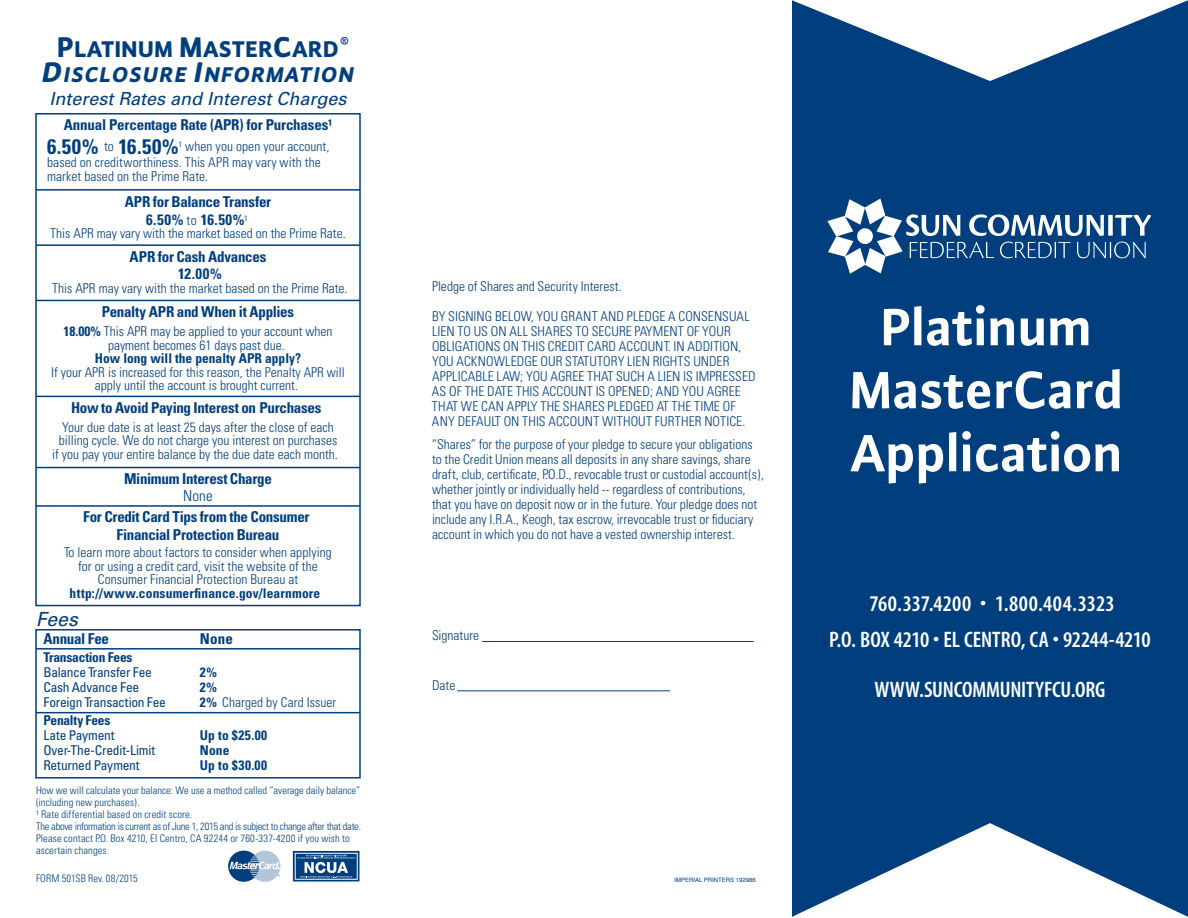
<style>
.page{position:relative;width:1188px;height:918px;background:#fff}
.page>*{position:absolute;margin:0;border:0;box-sizing:border-box;transform-origin:0 0}
.t1{font:700 55.5px/63px "Plus Sans Pro";color:#fff;text-align:center}
.t2{font:800 24px "Plus Sans Pro";letter-spacing:.02em;color:#003e7e}
.t3{font:600 condensed 22.5px/36px "Myriad Pro";letter-spacing:-.005em;color:#fff;text-align:center}
.t4{font:italic 800 22.5px "Plus Sans Pro";letter-spacing:.055em;color:#003e7e}
.t5{font:italic 19.5px "Univers";color:#003e7e}
.t6{font:italic 18px "Univers";color:#003e7e}
.t7{font:700 condensed 15px/18px "Univers";letter-spacing:-.015em;color:#003e7e;text-align:center}
.t8{font:300 condensed 15px "Univers";color:#003e7e}
.t9{font:300 condensed 13.5px/15px "Univers";color:#003e7e}
.t10{font:700 condensed 13.5px/15px "Univers";color:#003e7e}
.t11{font:condensed 13.5px/15px "Univers";letter-spacing:-.02em;color:#003e7e}
.t12{font:700 condensed 13.5px "Univers";letter-spacing:-.02em;color:#003e7e}
.t13{font:300 condensed 10.5px/12px "Univers";color:#003e7e}
.t14{font:6px "Helvetica";color:#003e7e}
.s1{font-size:30px}
.s2{font-weight:700;font-size:21px}
.s3{font-weight:300;font-size:13.5px}
.s4{font-weight:700}
</style>
<div class="page">
<div style="left:792px;top:0;width:396px;height:918px;background:#003e7e"></div>
<div style="left:228px;top:851px;width:31px;height:31px;background:#003e7e;border-radius:50%"></div>
<div style="left:249px;top:851px;width:31px;height:31px;background:#b3c5d8;border-radius:50%"></div>
<svg style="left:230px;top:855px;width:49px;height:23px"></svg>
<svg style="left:292px;top:850px;width:68px;height:32px"></svg>
<svg style="left:295px;top:853px;width:63px;height:27px"></svg>
<svg style="left:297px;top:855px;width:59px;height:23px"></svg>
<div style="left:35px;top:629px;width:326px;height:150px;border:2px solid #003e7e"></div>
<hr style="left:36px;top:648px;width:324px;height:2px;background:#003e7e">
<hr style="left:36px;top:712px;width:324px;height:1px;background:#003e7e">
<hr style="left:36px;top:189px;width:324px;height:2px;background:#003e7e">
<hr style="left:36px;top:244px;width:324px;height:2px;background:#003e7e">
<hr style="left:36px;top:300px;width:324px;height:1px;background:#003e7e">
<hr style="left:36px;top:396px;width:324px;height:1px;background:#003e7e">
<hr style="left:36px;top:467px;width:324px;height:1px;background:#003e7e">
<hr style="left:36px;top:505px;width:324px;height:2px;background:#003e7e">
<hr style="left:482px;top:641px;width:272px;height:1px;background:#003e7e">
<hr style="left:457px;top:690px;width:213px;height:1px;background:#003e7e">
<svg style="left:827px;top:199px;width:324px;height:75px"></svg>
<svg style="left:792px;top:0;width:396px;height:81px"></svg>
<svg style="left:792px;top:823px;width:396px;height:95px"></svg>
<h2 class="t2" style="left:57px;top:30px;width:294px"><span class="s1">P</span>LATINUM <span class="s1">M</span>ASTER<span class="s1">C</span>ARD<sup>®</sup></h2>
<h3 class="t4" style="left:42px;top:57px;width:313px"><span class="s1">D</span>ISCLOSURE <span class="s1">I</span>NFORMATION</h3>
<p class="t7" style="left:64px;top:116px;width:270px">Annual Percentage Rate (APR) for Purchases¹</p>
<h3 class="t6" style="left:50px;top:88px;width:298px">Interest Rates and Interest Charges</h3>
<p class="t9" style="left:47px;top:139px;width:284px;line-height:15.8px"><span class="s2">6.50%</span> to <span class="s2">16.50%</span>¹ when you open your account, based on creditworthiness. This APR may vary with the</p>
<p class="t9" style="left:47px;top:168px;width:163px">market based on the Prime Rate.</p>
<p class="t7" style="left:146px;top:210px;width:103px">6.50% <span class="s3">to</span> 16.50%<span class="s3">¹</span></p>
<p class="t9" style="left:50px;top:226px;width:297px">This APR may vary with the market based on the Prime Rate.</p>
<p class="t7" style="left:178px;top:265px;width:45px">12.00%</p>
<p class="t9" style="left:52px;top:280px;width:297px">This APR may vary with the market based on the Prime Rate.</p>
<p class="t9" style="left:63px;top:325px;width:271px;line-height:13.5px;text-align:center"><span class="s4">18.00%</span> This APR may be applied to your account when payment becomes 61 days past due.</p>
<p class="t10" style="left:95px;top:351px;width:208px">How long will the penalty APR apply?</p>
<p class="t9" style="left:51px;top:365px;width:295px;line-height:13.5px;text-align:center">If your APR is increased for this reason, the Penalty APR will apply until the account is brought current.</p>
<p class="t9" style="left:52px;top:420px;width:287px;line-height:13.5px;text-align:center">Your due date is at least 25 days after the close of each billing cycle. We do not charge you interest on purchases if you pay your entire balance by the due date each month.</p>
<p class="t8" style="left:183px;top:487px;width:31px">None</p>
<p class="t7" style="left:125px;top:192px;width:148px">APR for Balance Transfer</p>
<p class="t7" style="left:130px;top:247px;width:138px">APR for Cash Advances</p>
<p class="t7" style="left:102px;top:303px;width:194px">Penalty APR and When it Applies</p>
<p class="t7" style="left:71px;top:398px;width:252px">How to Avoid Paying Interest on Purchases</p>
<p class="t7" style="left:124px;top:470px;width:149px">Minimum Interest Charge</p>
<p class="t7" style="left:83px;top:508px;width:228px">For Credit Card Tips from the Consumer<br>Financial Protection Bureau</p>
<p class="t9" style="left:64px;top:545px;width:269px;line-height:13.5px;text-align:center">To learn more about factors to consider when applying for or using a credit card, visit the website of the<br>Consumer Financial Protection Bureau at</p>
<p class="t10" style="left:70px;top:585px;width:252px">http://www.consumerfinance.gov/learnmore</p>
<p class="t7" style="left:200px;top:630px;width:34px">None</p>
<p class="t9" style="left:200px;top:665px;width:138px"><span class="s4">2%<br>2%<br>2%</span> Charged by Card Issuer</p>
<p class="t10" style="left:200px;top:728px;width:69px">Up to $25.00<br>None<br>Up to $30.00</p>
<p class="t13" style="left:36px;top:784px;width:327px">How we will calculate your balance: We use a method called “average daily balance” (including new purchases).<br>¹ Rate differential based on credit score.<br>The above information is current as of June 1, 2015 and is subject to change after that date.<br>Please contact P.O. Box 4210, EI Centro, CA 92244 or 760-337-4200 if you wish to ascertain changes.</p>
<p class="t13" style="left:36px;top:872px;width:103px">FORM 501SB Rev. 08/2015</p>
<h3 class="t5" style="left:36px;top:607px;width:43px">Fees</h3>
<p class="t7" style="left:43px;top:630px;width:67px">Annual Fee</p>
<p class="t10" style="left:43px;top:650px;width:91px">Transaction Fees</p>
<p class="t11" style="left:43px;top:665px;width:124px">Balance Transfer Fee<br>Cash Advance Fee<br>Foreign Transaction Fee</p>
<p class="t12" style="left:43px;top:712px;width:69px">Penalty Fees</p>
<p class="t11" style="left:43px;top:728px;width:113px">Late Payment<br>Over-The-Credit-Limit<br>Returned Payment</p>
<p class="t9" style="left:432px;top:279px;width:191px">Pledge of Shares and Security Interest.</p>
<p class="t9" style="left:432px;top:309px;width:325px">BY SIGNING BELOW, YOU GRANT AND PLEDGE A CONSENSUAL LIEN TO US ON ALL SHARES TO SECURE PAYMENT OF YOUR OBLIGATIONS ON THIS CREDIT CARD ACCOUNT. IN ADDITION, YOU ACKNOWLEDGE OUR STATUTORY LIEN RIGHTS UNDER APPLICABLE LAW; YOU AGREE THAT SUCH A LIEN IS IMPRESSED AS OF THE DATE THIS ACCOUNT IS OPENED; AND YOU AGREE THAT WE CAN APPLY THE SHARES PLEDGED AT THE TIME OF ANY DEFAULT ON THIS ACCOUNT WITHOUT FURTHER NOTICE.</p>
<p class="t9" style="left:432px;top:436px;width:334px">“Shares” for the purpose of your pledge to secure your obligations to the Credit Union means all deposits in any share savings, share draft, club, certificate, P.O.D., revocable trust or custodial account(s), whether jointly or individually held -- regardless of contributions, that you have on deposit now or in the future. Your pledge does not include any I.R.A., Keogh, tax escrow, irrevocable trust or fiduciary account in which you do not have a vested ownership interest.</p>
<p class="t9" style="left:432px;top:628px;width:49px">Signature</p>
<p class="t9" style="left:432px;top:677px;width:25px">Date</p>
<h1 class="t1" style="left:850px;top:291px;width:275px">Platinum<br>MasterCard<br>Application</h1>
<h3 class="t3" style="left:829px;top:586px;width:323px">760.337.4200 • 1.800.404.3323<br>P.O. BOX 4210 • EL CENTRO, CA • 92244-4210</h3>
<h3 class="t3" style="left:874px;top:672px;width:233px">WWW.SUNCOMMUNITYFCU.ORG</h3>
<p class="t14" style="left:675px;top:875px;width:83px">IMPERIAL PRINTERS 192986</p>
</div>
